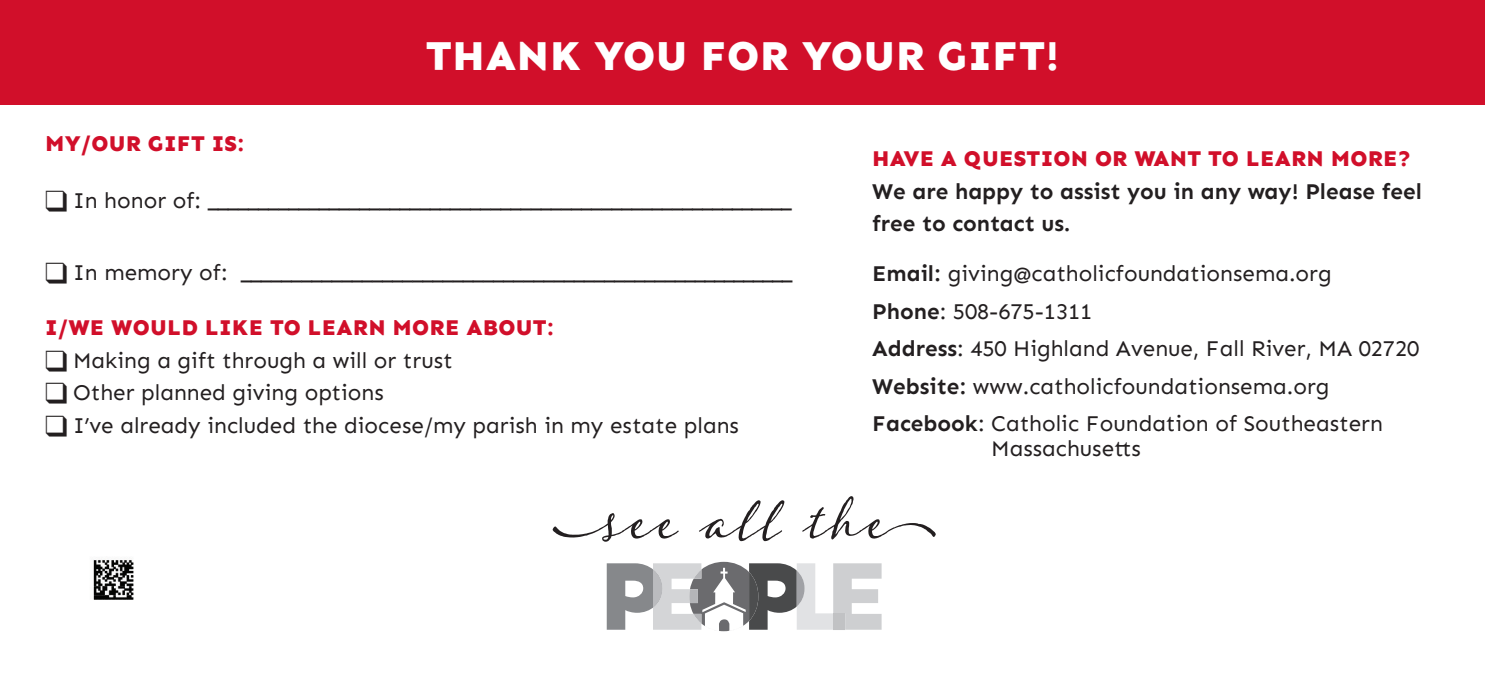
<style>
.page{position:relative;width:1485px;height:675px;background:#fff}
.page>*{position:absolute;margin:0;border:0;box-sizing:border-box;transform-origin:0 0}
.t1{font:800 42.5px "Sen";letter-spacing:.01em;color:#fff}
.t2{font:22.5px/25px "Sen";color:#231f20}
.t3{font:800 22.5px "Sen";letter-spacing:.01em;color:#d10f2a}
.t4{font:700 22.5px/32.5px "Sen";color:#231f20}
.s1{font-weight:700}
</style>
<div class="page">
<div style="left:0;top:0;width:1485px;height:104px;background:#d10f2a"></div>
<svg style="left:553px;top:513px;width:126px;height:29px"></svg>
<svg style="left:699px;top:500px;width:85px;height:41px"></svg>
<svg style="left:802px;top:496px;width:134px;height:43px"></svg>
<svg style="left:607px;top:562px;width:275px;height:69px"></svg>
<img style="left:93px;top:560px;width:41px;height:40px">
<p class="t1" style="left:426px;top:32px;width:635px">THANK YOU FOR YOUR GIFT!</p>
<p class="t3" style="left:45px;top:131px;width:201px">MY/OUR GIFT IS:</p>
<p class="t2" style="left:45px;top:188px;width:749px">❑ In honor of: __________________________________________________________</p>
<p class="t2" style="left:45px;top:260px;width:749px">❑ In memory of: _______________________________________________________</p>
<p class="t3" style="left:45px;top:315px;width:511px">I/WE WOULD LIKE TO LEARN MORE ABOUT:</p>
<p class="t2" style="left:45px;top:348px;width:409px">❑ Making a gift through a will or trust</p>
<p class="t2" style="left:45px;top:380px;width:340px">❑ Other planned giving options</p>
<p class="t2" style="left:45px;top:413px;width:696px">❑ I’ve already included the diocese/my parish in my estate plans</p>
<p class="t3" style="left:872px;top:146px;width:541px">HAVE A QUESTION OR WANT TO LEARN MORE?</p>
<p class="t4" style="left:872px;top:175px;width:551px">We are happy to assist you in any way! Please feel free to contact us.</p>
<p class="t2" style="left:872px;top:261px;width:461px"><span class="s1">Email:</span> giving@catholicfoundationsema.org</p>
<p class="t2" style="left:872px;top:299px;width:222px"><span class="s1">Phone</span>: 508-675-1311</p>
<p class="t2" style="left:872px;top:336px;width:549px"><span class="s1">Address</span>: 450 Highland Avenue, Fall River, MA 02720</p>
<p class="t2" style="left:872px;top:374px;width:459px"><span class="s1">Website:</span> www.catholicfoundationsema.org</p>
<p class="t2" style="left:991px;top:411px;width:393px;text-indent:-119px"><span class="s1">Facebook</span>: Catholic Foundation of Southeastern<br>Massachusetts</p>
</div>
